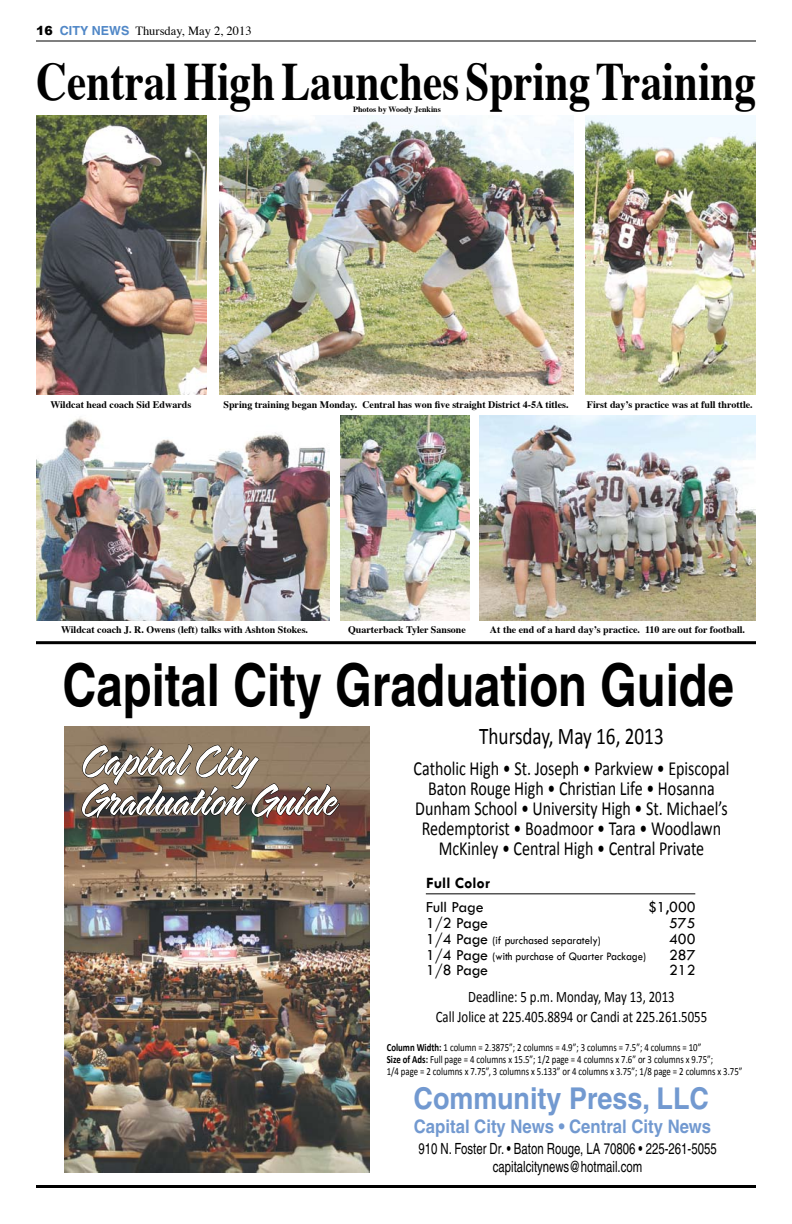
<style>
.page{position:relative;width:792px;height:1224px;background:#fff}
.page>*{position:absolute;margin:0;border:0;box-sizing:border-box;transform-origin:0 0}
.t1{font:700 59px "Helvetica";color:#000;scale:.8 1}
.t2{font:700 54px "Times";color:#000;scale:.8 1}
.t3{font:50.2px/40px "Sarah Script";letter-spacing:-.015em;color:#fff}
.t4{font:700 30px "Helvetica";color:#7299d0;scale:.9 1}
.t5{font:24px "Calibri";color:#000;scale:.8 1}
.t6{font:20px/20px "Calibri";color:#000;text-align:center;scale:.8 1}
.t7{font:700 18.6px "Helvetica";color:#7299d0;scale:.9 1}
.t8{font:16px/20px "Calibri";color:#000;text-align:center;scale:.8 1}
.t9{font:500 15.9px "Tw Cen";color:#000}
.t10{font:700 15.9px "Tw Cen";color:#000}
.t11{font:15.4px/18.5px "Helvetica";color:#000;text-align:center;scale:.74 1}
.t12{font:12.5px "Times";color:#000}
.t13{font:500 11.9px "Tw Cen";color:#000;scale:.9 1}
.t14{font:10.9px/11.9px "Calibri";color:#000;scale:.8 1}
.t15{font:700 10px "Times";color:#000}
.t16{font:700 8px "Times";color:#000}
.s1{font-family:"Arial";font-weight:900}
.s2{font-family:"Helvetica";font-weight:700;color:#5087c7}
.s3{font-size:15.9px}
.s4{font-weight:700}
</style>
<div class="page">
<hr style="left:36px;top:40px;width:720px;height:2px;background:#000">
<hr style="left:36px;top:641px;width:720px;height:3px;background:#000">
<hr style="left:36px;top:1185px;width:720px;height:3px;background:#000">
<hr style="left:426px;top:894px;width:269px;height:1px;background:#000">
<img style="left:65px;top:727px;width:304px;height:445px">
<img style="left:81px;top:726px;width:259px;height:135px">
<img style="left:36px;top:417px;width:293px;height:203px">
<img style="left:479px;top:415px;width:277px;height:205px">
<img style="left:36px;top:116px;width:171px;height:279px">
<img style="left:219px;top:116px;width:354px;height:279px">
<img style="left:585px;top:116px;width:171px;height:279px">
<img style="left:340px;top:415px;width:129px;height:205px">
<p class="t12" style="left:36px;top:19px;width:217px"><span class="s1">16</span> <span class="s2">CITY NEWS</span> Thursday, May 2, 2013</p>
<h2 class="t2" style="left:36px;top:30px;width:901px">Central High Launches Spring Training</h2>
<p class="t16" style="left:353px;top:102px;width:89px">Photos by Woody Jenkins</p>
<p class="t15" style="left:50px;top:395px;width:142px">Wildcat head coach Sid Edwards</p>
<p class="t15" style="left:223px;top:395px;width:347px">Spring training began Monday. Central has won five straight District 4-5A titles.</p>
<p class="t15" style="left:587px;top:396px;width:167px">First day’s practice was at full throttle.</p>
<p class="t15" style="left:61px;top:620px;width:249px">Wildcat coach J. R. Owens (left) talks with Ashton Stokes.</p>
<p class="t15" style="left:348px;top:621px;width:119px">Quarterback Tyler Sansone</p>
<p class="t15" style="left:490px;top:620px;width:257px">At the end of a hard day’s practice. 110 are out for football.</p>
<h1 class="t1" style="left:63px;top:649px;width:841px">Capital City Graduation Guide</h1>
<h3 class="t3" style="left:84px;top:746px;width:257px">Capital City<br>Graduation Guide</h3>
<h3 class="t5" style="left:479px;top:721px;width:232px">Thursday, May 16, 2013</h3>
<h3 class="t6" style="left:414px;top:757px;width:396px">Catholic High • St. Joseph • Parkview • Episcopal Baton Rouge High • Christian Life • Hosanna Dunham School • University High • St. Michael’s Redemptorist • Boadmoor • Tara • Woodlawn McKinley • Central High • Central Private</h3>
<h3 class="t10" style="left:426px;top:873px;width:65px">Full Color</h3>
<h3 class="t9" style="left:426px;top:897px;width:59px">Full Page</h3>
<h3 class="t9" style="left:648px;top:897px;width:49px">$1,000</h3>
<h3 class="t9" style="left:426px;top:913px;width:64px">1/2 Page</h3>
<h3 class="t9" style="left:669px;top:913px;width:28px">575</h3>
<p class="t13" style="left:426px;top:933px;width:196px"><span class="s3">1/4 Page</span> (if purchased separately)</p>
<h3 class="t9" style="left:669px;top:929px;width:28px">400</h3>
<p class="t13" style="left:426px;top:949px;width:246px"><span class="s3">1/4 Page</span> (with purchase of Quarter Package)</p>
<h3 class="t9" style="left:669px;top:945px;width:28px">287</h3>
<h3 class="t9" style="left:426px;top:961px;width:64px">1/8 Page</h3>
<h3 class="t9" style="left:669px;top:961px;width:28px">212</h3>
<h3 class="t8" style="left:436px;top:986px;width:341px">Deadline: 5 p.m. Monday, May 13, 2013<br>Call Jolice at 225.405.8894 or Candi at 225.261.5055</h3>
<p class="t14" style="left:387px;top:1041px;width:446px"><span class="s4">Column Width:</span> 1 column = 2.3875”; 2 columns = 4.9”; 3 columns = 7.5”; 4 columns = 10”<br><span class="s4">Size of Ads:</span> Full page = 4 columns x 15.5”; 1/2 page = 4 columns x 7.6” or 3 columns x 9.75”;<br>1/4 page = 2 columns x 7.75”, 3 columns x 5.133” or 4 columns x 3.75”; 1/8 page = 2 columns x 3.75”</p>
<h3 class="t4" style="left:414px;top:1080px;width:330px">Community Press, LLC</h3>
<h3 class="t7" style="left:414px;top:1115px;width:332px">Capital City News • Central City News</h3>
<h3 class="t11" style="left:418px;top:1139px;width:405px">910 N. Foster Dr. • Baton Rouge, LA 70806 • 225-261-5055 capitalcitynews@hotmail.com</h3>
</div>
